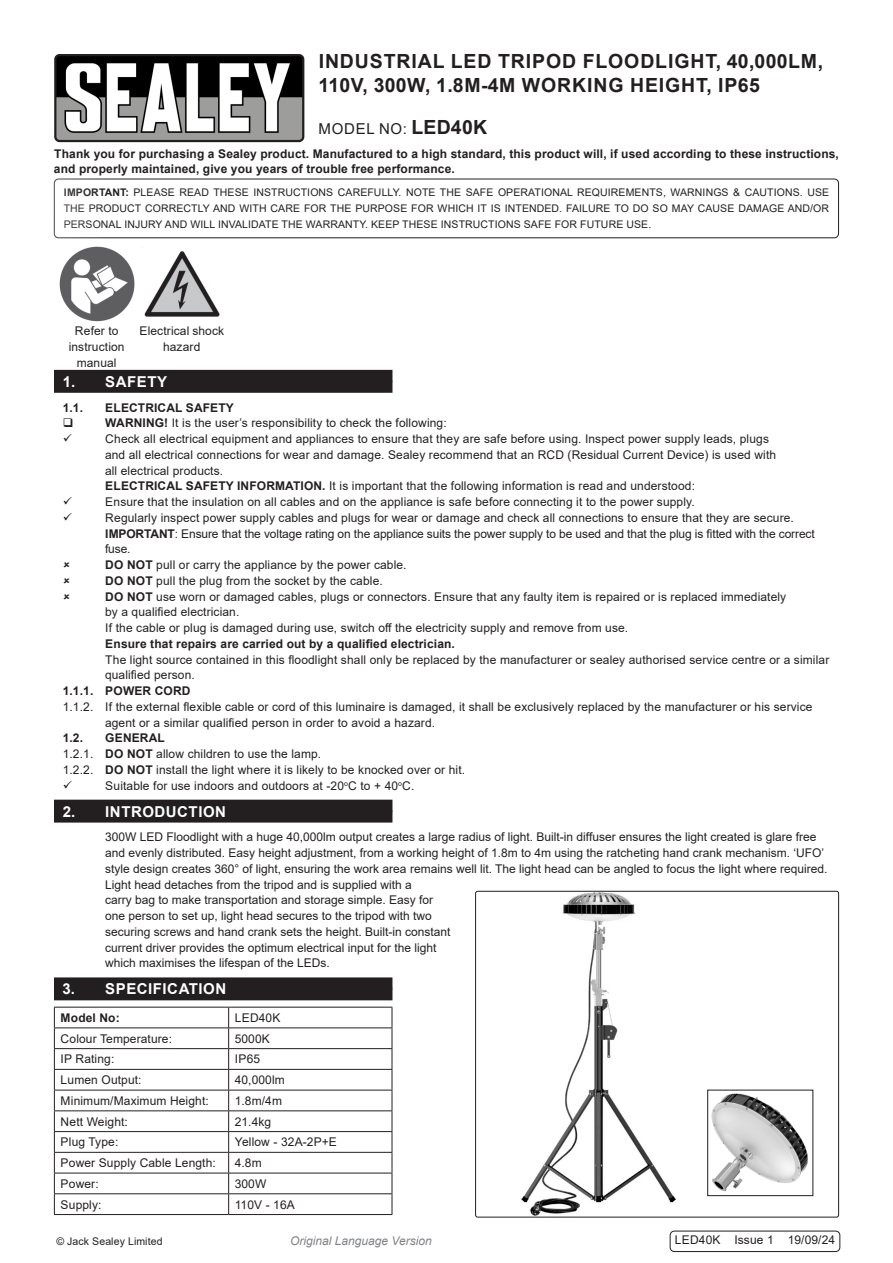
<style>
.page{position:relative;width:893px;height:1263px;background:#fff}
.page>*{position:absolute;margin:0;border:0;box-sizing:border-box;transform-origin:0 0}
.t1{font:700 19.5px/23.4px "Arial";letter-spacing:.045em;color:#231f20}
.t2{font:700 15px "Arial";letter-spacing:.035em;color:#fff}
.t3{font:15px "Arial";letter-spacing:.045em;color:#231f20}
.Body{font:12px/15.8px "Arial";letter-spacing:.01em;color:#231f20}
.Body-2{font:700 12px/15.8px "Arial";letter-spacing:.01em;color:#231f20}
.Body__Tabbed{font:12px "Arial";letter-spacing:.01em;color:#231f20}
.Body__Tabbed-2{font:12px/15.8px "Arial";letter-spacing:-.01em;color:#231f20}
.Body__Tabbed-3{font:700 12px "Arial";letter-spacing:.01em;color:#231f20}
.t4{font:italic 12px "Arial";color:#808285}
.Body-3{font:10.5px/15.8px "Arial";letter-spacing:.01em;color:#231f20;text-align:justify}
.s1{font-weight:700;font-size:19.5px}
.s2{font-weight:700}
</style>
<div class="page">
<div style="left:54px;top:381px;width:338px;height:12px;background:#231f20"></div>
<div style="left:54px;top:370px;width:338px;height:12px;background:#231f20"></div>
<div style="left:54px;top:810px;width:338px;height:12px;background:#231f20"></div>
<div style="left:54px;top:800px;width:338px;height:12px;background:#231f20"></div>
<div style="left:54px;top:988px;width:338px;height:12px;background:#231f20"></div>
<div style="left:54px;top:977px;width:338px;height:12px;background:#231f20"></div>
<div style="left:670px;top:1231px;width:170px;height:21px;border:1px solid #231f20;border-radius:4px"></div>
<img style="left:57px;top:57px;width:244px;height:82px">
<div style="left:54px;top:54px;width:250px;height:88px;border:2px solid #231f20;border-radius:4px"></div>
<div style="left:54px;top:179px;width:785px;height:59px;border:1px solid #231f20;border-radius:4px"></div>
<img style="left:59px;top:246px;width:161px;height:76px">
<hr style="left:54px;top:1007px;width:175px;height:1px;background:#231f20">
<hr style="left:229px;top:1007px;width:163px;height:1px;background:#231f20">
<hr style="left:54px;top:1027px;width:175px;height:1px;background:#231f20">
<hr style="left:229px;top:1027px;width:163px;height:1px;background:#231f20">
<hr style="left:54px;top:1048px;width:175px;height:1px;background:#231f20">
<hr style="left:229px;top:1048px;width:163px;height:1px;background:#231f20">
<hr style="left:54px;top:1069px;width:175px;height:1px;background:#231f20">
<hr style="left:229px;top:1069px;width:163px;height:1px;background:#231f20">
<hr style="left:54px;top:1090px;width:175px;height:1px;background:#231f20">
<hr style="left:229px;top:1090px;width:163px;height:1px;background:#231f20">
<hr style="left:54px;top:1110px;width:175px;height:1px;background:#231f20">
<hr style="left:229px;top:1110px;width:163px;height:1px;background:#231f20">
<hr style="left:54px;top:1131px;width:175px;height:1px;background:#231f20">
<hr style="left:229px;top:1131px;width:163px;height:1px;background:#231f20">
<hr style="left:54px;top:1152px;width:175px;height:1px;background:#231f20">
<hr style="left:229px;top:1152px;width:163px;height:1px;background:#231f20">
<hr style="left:54px;top:1173px;width:175px;height:1px;background:#231f20">
<hr style="left:229px;top:1173px;width:163px;height:1px;background:#231f20">
<hr style="left:54px;top:1193px;width:175px;height:1px;background:#231f20">
<svg style="left:54px;top:1007px;width:1px;height:207px"></svg>
<hr style="left:229px;top:1193px;width:163px;height:1px;background:#231f20">
<svg style="left:228px;top:1007px;width:1px;height:207px"></svg>
<svg style="left:392px;top:1007px;width:1px;height:207px"></svg>
<hr style="left:54px;top:1214px;width:175px;height:1px;background:#231f20">
<hr style="left:229px;top:1214px;width:163px;height:1px;background:#231f20">
<img style="left:521px;top:893px;width:155px;height:322px">
<div style="left:475px;top:891px;width:364px;height:326px;border:1px solid #231f20;border-radius:2px"></div>
<img style="left:711px;top:1093px;width:97px;height:99px">
<div style="left:707px;top:1090px;width:106px;height:106px;border:1px solid #231f20"></div>
<p class="t1" style="left:318px;top:50px;width:506px">INDUSTRIAL LED TRIPOD FLOODLIGHT, 40,000LM,<br>110V, 300W, 1.8M-4M WORKING HEIGHT, IP65</p>
<p class="t3" style="left:319px;top:119px;width:170px">MODEL NO: <span class="s1">LED40K</span></p>
<p class="Body-2" style="left:54px;top:146px;width:786px">Thank you for purchasing a Sealey product. Manufactured to a high standard, this product will, if used according to these instructions, and properly maintained, give you years of trouble free performance.</p>
<p class="Body-3" style="left:64px;top:184px;width:767px"><span class="s2">IMPORTANT:</span> PLEASE READ THESE INSTRUCTIONS CAREFULLY. NOTE THE SAFE OPERATIONAL REQUIREMENTS, WARNINGS &amp; CAUTIONS. USE THE PRODUCT CORRECTLY AND WITH CARE FOR THE PURPOSE FOR WHICH IT IS INTENDED. FAILURE TO DO SO MAY CAUSE DAMAGE AND/OR PERSONAL INJURY AND WILL INVALIDATE THE WARRANTY. KEEP THESE INSTRUCTIONS SAFE FOR FUTURE USE.</p>
<p class="Body" style="left:69px;top:323px;width:57px;text-align:center">Refer to instruction manual</p>
<p class="Body" style="left:139px;top:323px;width:86px;text-align:center">Electrical shock hazard</p>
<p class="t2" style="left:63px;top:371px;width:106px">1. SAFETY</p>
<p class="Body-2" style="left:63px;top:400px;width:22px">1.1.</p>
<p class="Body-2" style="left:105px;top:400px;width:130px">ELECTRICAL SAFETY</p>
<p class="Body" style="left:105px;top:415px;width:343px"><span class="s2">WARNING!</span> It is the user’s responsibility to check the following:</p>
<p class="Body" style="left:105px;top:431px;width:673px">Check all electrical equipment and appliances to ensure that they are safe before using. Inspect power supply leads, plugs and all electrical connections for wear and damage. Sealey recommend that an RCD (Residual Current Device) is used with all electrical products.</p>
<p class="Body__Tabbed" style="left:105px;top:478px;width:591px"><span class="s2">ELECTRICAL SAFETY INFORMATION.</span> It is important that the following information is read and understood:</p>
<p class="Body" style="left:105px;top:494px;width:591px">Ensure that the insulation on all cables and on the appliance is safe before connecting it to the power supply.</p>
<p class="Body" style="left:105px;top:510px;width:690px">Regularly inspect power supply cables and plugs for wear or damage and check all connections to ensure that they are secure.</p>
<p class="Body__Tabbed-2" style="left:105px;top:525px;width:711px"><span class="s2">IMPORTANT</span>: Ensure that the voltage rating on the appliance suits the power supply to be used and that the plug is fitted with the correct fuse.</p>
<p class="Body" style="left:105px;top:557px;width:303px"><span class="s2">DO NOT</span> pull or carry the appliance by the power cable.</p>
<p class="Body" style="left:105px;top:573px;width:279px"><span class="s2">DO NOT</span> pull the plug from the socket by the cable.</p>
<p class="Body" style="left:105px;top:588px;width:683px"><span class="s2">DO NOT</span> use worn or damaged cables, plugs or connectors. Ensure that any faulty item is repaired or is replaced immediately by a qualified electrician.</p>
<p class="Body__Tabbed" style="left:105px;top:620px;width:525px">If the cable or plug is damaged during use, switch off the electricity supply and remove from use.</p>
<p class="Body__Tabbed-3" style="left:105px;top:635px;width:351px">Ensure that repairs are carried out by a qualified electrician.</p>
<p class="Body" style="left:105px;top:651px;width:726px">The light source contained in this floodlight shall only be replaced by the manufacturer or sealey authorised service centre or a similar qualified person.</p>
<p class="Body-2" style="left:63px;top:683px;width:129px">1.1.1. POWER CORD</p>
<p class="Body" style="left:105px;top:699px;width:709px;text-indent:-42px">1.1.2. If the external flexible cable or cord of this luminaire is damaged, it shall be exclusively replaced by the manufacturer or his service agent or a similar qualified person in order to avoid a hazard.</p>
<p class="Body-2" style="left:63px;top:730px;width:22px">1.2.</p>
<p class="Body-2" style="left:105px;top:730px;width:61px">GENERAL</p>
<p class="Body" style="left:63px;top:746px;width:260px">1.2.1. <span class="s2">DO NOT</span> allow children to use the lamp.</p>
<p class="Body" style="left:63px;top:762px;width:404px">1.2.2. <span class="s2">DO NOT</span> install the light where it is likely to be knocked over or hit.</p>
<p class="Body" style="left:105px;top:777px;width:311px">Suitable for use indoors and outdoors at -20<sup>o</sup>C to + 40<sup>o</sup>C.</p>
<p class="t2" style="left:63px;top:801px;width:165px">2. INTRODUCTION</p>
<p class="Body" style="left:105px;top:829px;width:724px">300W LED Floodlight with a huge 40,000lm output creates a large radius of light. Built-in diffuser ensures the light created is glare free and evenly distributed. Easy height adjustment, from a working height of 1.8m to 4m using the ratcheting hand crank mechanism. ‘UFO’ style design creates 360° of light, ensuring the work area remains well lit. The light head can be angled to focus the light where required.<br>Light head detaches from the tripod and is supplied with a<br>carry bag to make transportation and storage simple. Easy for<br>one person to set up, light head secures to the tripod with two<br>securing screws and hand crank sets the height. Built-in constant<br>current driver provides the optimum electrical input for the light<br>which maximises the lifespan of the LEDs.</p>
<p class="t2" style="left:63px;top:978px;width:165px">3. SPECIFICATION</p>
<p class="Body-2" style="left:61px;top:1010px;width:61px">Model No:</p>
<p class="Body" style="left:235px;top:1010px;width:47px">LED40K</p>
<p class="Body" style="left:61px;top:1030px;width:113px">Colour Temperature:</p>
<p class="Body" style="left:235px;top:1030px;width:37px">5000K</p>
<p class="Body" style="left:61px;top:1051px;width:55px">IP Rating:</p>
<p class="Body" style="left:235px;top:1051px;width:27px">IP65</p>
<p class="Body" style="left:61px;top:1072px;width:83px">Lumen Output:</p>
<p class="Body" style="left:235px;top:1072px;width:52px">40,000lm</p>
<p class="Body" style="left:61px;top:1093px;width:150px">Minimum/Maximum Height:</p>
<p class="Body" style="left:235px;top:1093px;width:49px">1.8m/4m</p>
<p class="Body" style="left:61px;top:1113px;width:69px">Nett Weight:</p>
<p class="Body" style="left:235px;top:1113px;width:38px">21.4kg</p>
<p class="Body" style="left:61px;top:1134px;width:59px">Plug Type:</p>
<p class="Body" style="left:235px;top:1134px;width:104px">Yellow - 32A-2P+E</p>
<p class="Body" style="left:61px;top:1155px;width:157px">Power Supply Cable Length:</p>
<p class="Body" style="left:235px;top:1155px;width:29px">4.8m</p>
<p class="Body" style="left:61px;top:1175px;width:40px">Power:</p>
<p class="Body" style="left:235px;top:1175px;width:33px">300W</p>
<p class="Body" style="left:61px;top:1196px;width:42px">Supply:</p>
<p class="Body" style="left:235px;top:1196px;width:62px">110V - 16A</p>
<p class="Body-3" style="left:56px;top:1233px;width:108px">© Jack Sealey Limited</p>
<p class="t4" style="left:290px;top:1233px;width:143px">Original Language Version</p>
<p class="Body" style="left:675px;top:1232px;width:162px">LED40K Issue 1 19/09/24</p>
</div>
